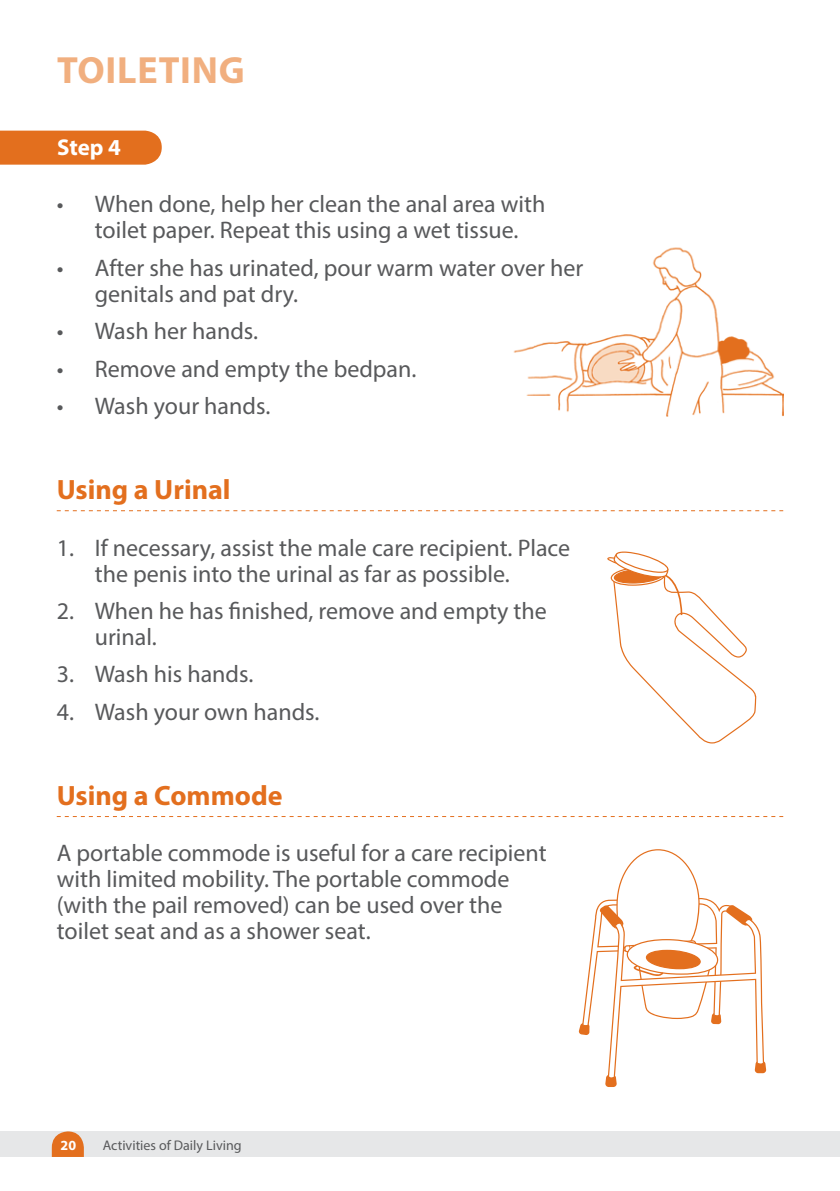
<style>
.page{position:relative;width:840px;height:1191px;background:#fff}
.page>*{position:absolute;margin:0;border:0;box-sizing:border-box;transform-origin:0 0}
.t1{font:700 38px "Myriad Pro";letter-spacing:.02em;color:#f1af7f}
.t2{font:700 28px "Myriad Pro";color:#e36f1e}
.t3{font:24px/26px "Myriad Pro";color:#58595b}
.t4{font:700 23px "Myriad Pro";color:#fff}
.t5{font:14px "Myriad Pro";color:#58595b}
.t6{font:700 14px "Myriad Pro";color:#fff}
</style>
<div class="page">
<div style="left:0;top:1131px;width:839px;height:26px;background:#e6e7e8"></div>
<svg style="left:52px;top:1131px;width:32px;height:26px"></svg>
<div style="left:0;top:131px;width:162px;height:34px;background:#e36f1e"></div>
<img style="left:513px;top:247px;width:269px;height:170px">
<svg style="left:57px;top:510px;width:725px;height:1px"></svg>
<svg style="left:57px;top:816px;width:725px;height:1px"></svg>
<svg style="left:607px;top:551px;width:149px;height:192px"></svg>
<svg style="left:578px;top:849px;width:187px;height:238px"></svg>
<h1 class="t1" style="left:57px;top:45px;width:189px">TOILETING</h1>
<p class="t4" style="left:57px;top:132px;width:65px">Step 4</p>
<p class="t3" style="left:57px;top:191px;width:490px;text-align:center">• When done, help her clean the anal area with toilet paper. Repeat this using a wet tissue.</p>
<p class="t3" style="left:95px;top:254px;width:490px;text-indent:-38px">• After she has urinated, pour warm water over her genitals and pat dry.</p>
<p class="t3" style="left:57px;top:318px;width:203px">• Wash her hands.</p>
<p class="t3" style="left:57px;top:355px;width:361px">• Remove and empty the bedpan.</p>
<p class="t3" style="left:57px;top:392px;width:215px">• Wash your hands.</p>
<p class="t2" style="left:57px;top:471px;width:175px">Using a Urinal</p>
<p class="t3" style="left:95px;top:534px;width:476px;text-indent:-38px">1. If necessary, assist the male care recipient. Place the penis into the urinal as far as possible.</p>
<p class="t3" style="left:95px;top:597px;width:453px;text-indent:-38px">2. When he has finished, remove and empty the urinal.</p>
<p class="t3" style="left:57px;top:661px;width:198px">3. Wash his hands.</p>
<p class="t3" style="left:57px;top:698px;width:264px">4. Wash your own hands.</p>
<p class="t2" style="left:57px;top:777px;width:227px">Using a Commode</p>
<p class="t3" style="left:57px;top:840px;width:491px">A portable commode is useful for a care recipient with limited mobility. The portable commode (with the pail removed) can be used over the toilet seat and as a shower seat.</p>
<p class="t6" style="left:61px;top:1136px;width:17px">20</p>
<p class="t5" style="left:103px;top:1137px;width:140px">Activities of Daily Living</p>
</div>
